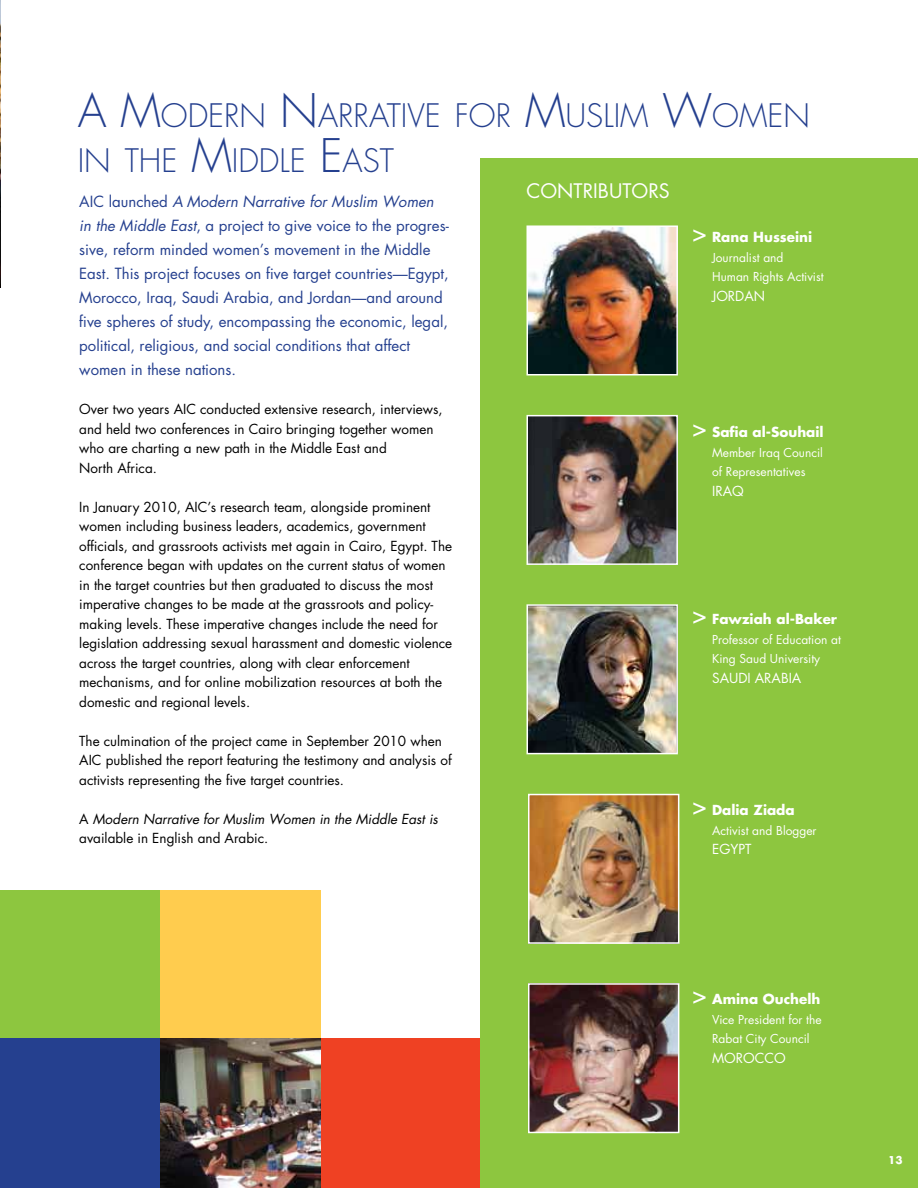
<style>
.page{position:relative;width:918px;height:1188px;background:#fff}
.page>*{position:absolute;margin:0;border:0;box-sizing:border-box;transform-origin:0 0}
.t1{font:300 31.5px/45px "Futura";color:#25408f}
.t2{font:19.5px "Futura";color:#fff}
.t3{font:15px/24px "Futura";color:#25408f}
.t4{font:13.5px/19.5px "Futura";color:#000}
.t5{font:italic 13.5px/19.5px "Futura";color:#000}
.t6{font:700 13.5px "Futura";color:#fff}
.t7{font:13.5px "Futura";color:#fff}
.t8{font:12px/19.5px "Futura";color:#fff}
.t9{font:700 10.5px "Futura";color:#fff}
.s1{font-size:45px}
.s2{font-style:italic}
.s3{font-style:normal}
.s4{font-weight:400;font-size:25.2px}
</style>
<div class="page">
<div style="left:0;top:890px;width:161px;height:149px;background:#8dc63f"></div>
<div style="left:0;top:1039px;width:160px;height:149px;background:#25408f"></div>
<div style="left:161px;top:890px;width:160px;height:149px;background:#ffcc4e"></div>
<div style="left:321px;top:1039px;width:161px;height:149px;background:#ef4123"></div>
<img style="left:160px;top:1039px;width:160px;height:149px">
<img style="left:0;top:0;width:1px;height:287px">
<div style="left:480px;top:159px;width:438px;height:1029px;background:#8dc63f"></div>
<img style="left:529px;top:228px;width:146px;height:144px">
<div style="left:526px;top:225px;width:152px;height:150px;border:2px solid #fff"></div>
<img style="left:529px;top:418px;width:146px;height:144px">
<div style="left:526px;top:415px;width:152px;height:150px;border:2px solid #fff"></div>
<img style="left:529px;top:607px;width:146px;height:144px">
<div style="left:526px;top:604px;width:152px;height:150px;border:2px solid #fff"></div>
<img style="left:531px;top:797px;width:145px;height:144px">
<div style="left:528px;top:794px;width:151px;height:150px;border:2px solid #fff"></div>
<img style="left:531px;top:986px;width:145px;height:144px">
<div style="left:528px;top:983px;width:151px;height:150px;border:2px solid #fff"></div>
<h1 class="t1" style="left:78px;top:93px;width:734px"><span class="s1">A M</span>ODERN <span class="s1">N</span>ARRATIVE FOR <span class="s1">M</span>USLIM <span class="s1">W</span>OMEN<br>IN TH E <span class="s1">M</span>IDDLE <span class="s1">E</span>AST</h1>
<p class="t3" style="left:79px;top:189px;width:371px">AIC launched <span class="s2">A Modern Narrative for Muslim Women in the Middle East</span>, a project to give voice to the progres&shy;sive, reform minded women’s movement in the Middle East. This project focuses on five target countries—Egypt, Morocco, Iraq, Saudi Arabia, and Jordan—and around five spheres of study, encompassing the economic, legal, political, religious, and social conditions that affect women in these nations.</p>
<p class="t4" style="left:79px;top:399px;width:365px">Over two years AIC conducted extensive research, interviews, and held two conferences in Cairo bringing together women who are charting a new path in the Middle East and<br>North Africa.</p>
<p class="t4" style="left:79px;top:497px;width:374px">In January 2010, AIC’s research team, alongside prominent women including business leaders, academics, government officials, and grassroots activists met again in Cairo, Egypt. The conference began with updates on the current status of women in the target countries but then graduated to discuss the most imperative changes to be made at the grassroots and policy&shy;making levels. These imperative changes include the need for legislation addressing sexual harassment and domestic violence across the target countries, along with clear enforcement mechanisms, and for online mobilization resources at both the domestic and regional levels.</p>
<p class="t4" style="left:79px;top:731px;width:374px">The culmination of the project came in September 2010 when<br>AIC published the report featuring the testimony and analysis of activists representing the five target countries.</p>
<p class="t5" style="left:79px;top:809px;width:360px"><span class="s3">A</span> Modern Narrative for Muslim Women in the Middle East is <span class="s3">available in English and Arabic.</span></p>
<h2 class="t2" style="left:526px;top:178px;width:145px">CONTRIBUTORS</h2>
<p class="t6" style="left:692px;top:228px;width:122px"><span class="s4">&gt;</span> Rana Husseini</p>
<p class="t8" style="left:712px;top:247px;width:113px">Journalist and<br>Human Rights Activist</p>
<p class="t7" style="left:712px;top:286px;width:15px">Jordan</p>
<p class="t6" style="left:692px;top:423px;width:133px"><span class="s4">&gt;</span> Safia al-Souhail</p>
<p class="t8" style="left:712px;top:442px;width:112px">Member Iraq Council of Representatives</p>
<p class="t7" style="left:712px;top:481px;width:33px">ira q</p>
<p class="t6" style="left:692px;top:610px;width:147px"><span class="s4">&gt;</span> Fawziah al-Baker</p>
<p class="t8" style="left:712px;top:629px;width:130px">Professor of Education at<br>King Saud University</p>
<p class="t7" style="left:692px;top:668px;width:11px">saudi</p>
<p class="t7" style="left:755px;top:668px;width:9px">arabia</p>
<p class="t6" style="left:692px;top:801px;width:104px"><span class="s4">&gt;</span> Dalia Ziada</p>
<p class="t8" style="left:712px;top:820px;width:106px">Activist and Blogger</p>
<p class="t7" style="left:692px;top:840px;width:11px">egypt</p>
<p class="t6" style="left:692px;top:990px;width:130px"><span class="s4">&gt;</span> Amina Ouchelh</p>
<p class="t8" style="left:712px;top:1010px;width:111px">Vice President for the<br>Rabat City Council</p>
<p class="t7" style="left:692px;top:1049px;width:13px">morocco</p>
<p class="t9" style="left:888px;top:1153px;width:16px">13</p>
</div>
